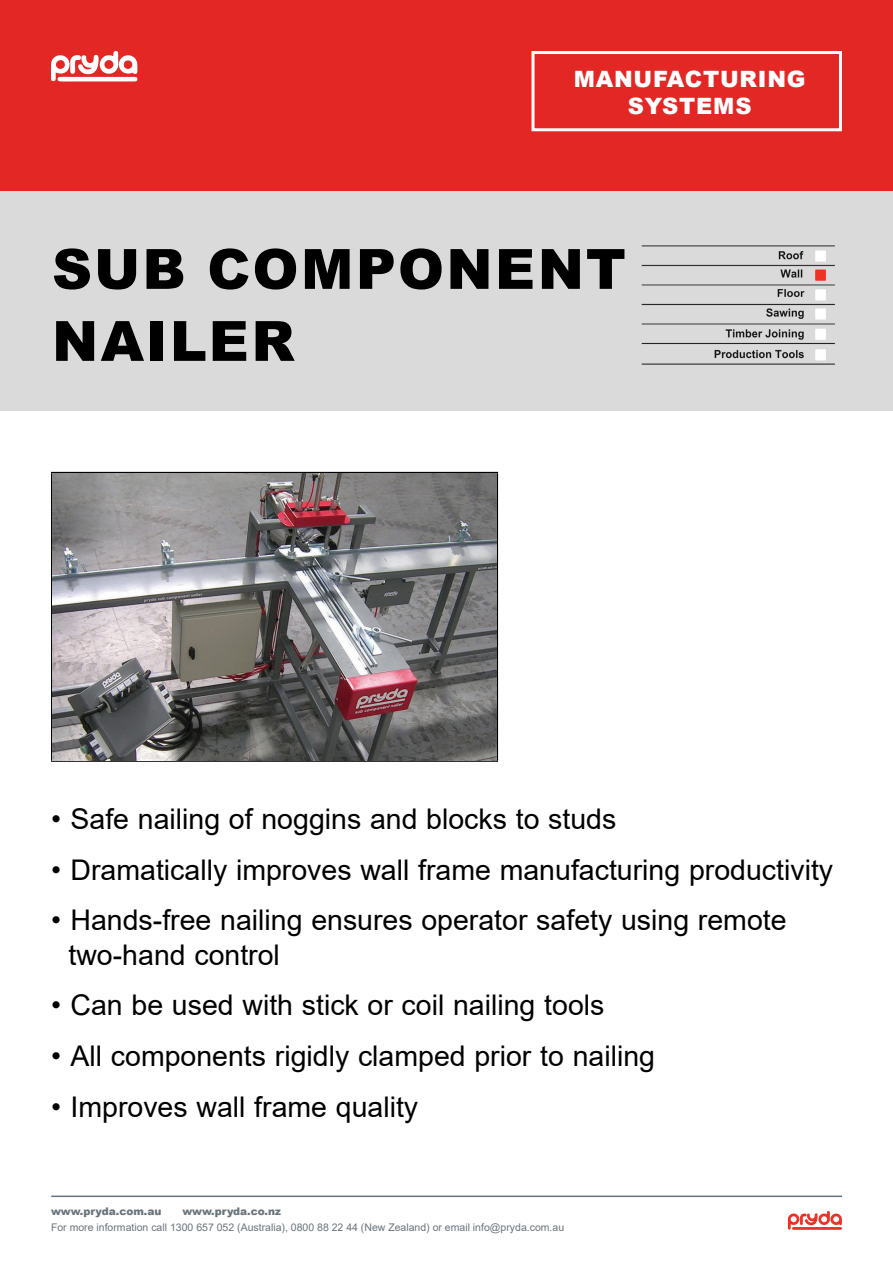
<style>
.page{position:relative;width:893px;height:1263px;background:#fff}
.page>*{position:absolute;margin:0;border:0;box-sizing:border-box;transform-origin:0 0}
.t1{font:900 55.5px/72px "Arial";letter-spacing:.04em;color:#000}
.t2{font:28.5px/34.2px "Arial";color:#000}
.t3{font:900 22.5px/27px "Arial";letter-spacing:.035em;color:#fff;text-align:center}
.t4{font:10.5px "Arial";color:#6a747b}
.t5{font:900 10.5px "Arial";color:#6a747b}
</style>
<div class="page">
<div style="left:0;top:0;width:893px;height:192px;background:#e22725"></div>
<svg style="left:51px;top:51px;width:86px;height:31px"></svg>
<div style="left:531px;top:51px;width:311px;height:80px;border:3px solid #fff"></div>
<hr style="left:51px;top:1195px;width:791px;height:2px;background:#6a747b">
<svg style="left:788px;top:1211px;width:54px;height:19px"></svg>
<div style="left:0;top:192px;width:893px;height:219px;background:#dadada"></div>
<hr style="left:51px;top:472px;width:447px;height:1px;background:#000">
<hr style="left:51px;top:473px;width:2px;height:287px;background:#000">
<hr style="left:497px;top:473px;width:1px;height:287px;background:#000">
<hr style="left:51px;top:760px;width:447px;height:2px;background:#000">
<img style="left:53px;top:473px;width:444px;height:287px">
<img style="left:641px;top:245px;width:194px;height:120px">
<p class="t3" style="left:574px;top:65px;width:233px">MANUFACTURING<br>SYSTEMS</p>
<p class="t1" style="left:52px;top:231px;width:575px">SUB COMPONENT<br>NAILER</p>
<p class="t2" style="left:51px;top:802px;width:567px">• Safe nailing of noggins and blocks to studs</p>
<p class="t2" style="left:51px;top:852px;width:784px">• Dramatically improves wall frame manufacturing productivity</p>
<p class="t2" style="left:68px;top:903px;width:720px;text-indent:-17px">• Hands-free nailing ensures operator safety using remote two-hand control</p>
<p class="t2" style="left:51px;top:988px;width:555px">• Can be used with stick or coil nailing tools</p>
<p class="t2" style="left:51px;top:1039px;width:605px">• All components rigidly clamped prior to nailing</p>
<p class="t2" style="left:51px;top:1089px;width:369px">• Improves wall frame quality</p>
<p class="t5" style="left:51px;top:1203px;width:112px">www.pryda.com.au</p>
<p class="t5" style="left:182px;top:1203px;width:100px">www.pryda.co.nz</p>
<p class="t4" style="left:51px;top:1220px;width:515px">For more information call 1300 657 052 (Australia), 0800 88 22 44 (New Zealand) or email info@pryda.com.au</p>
</div>
